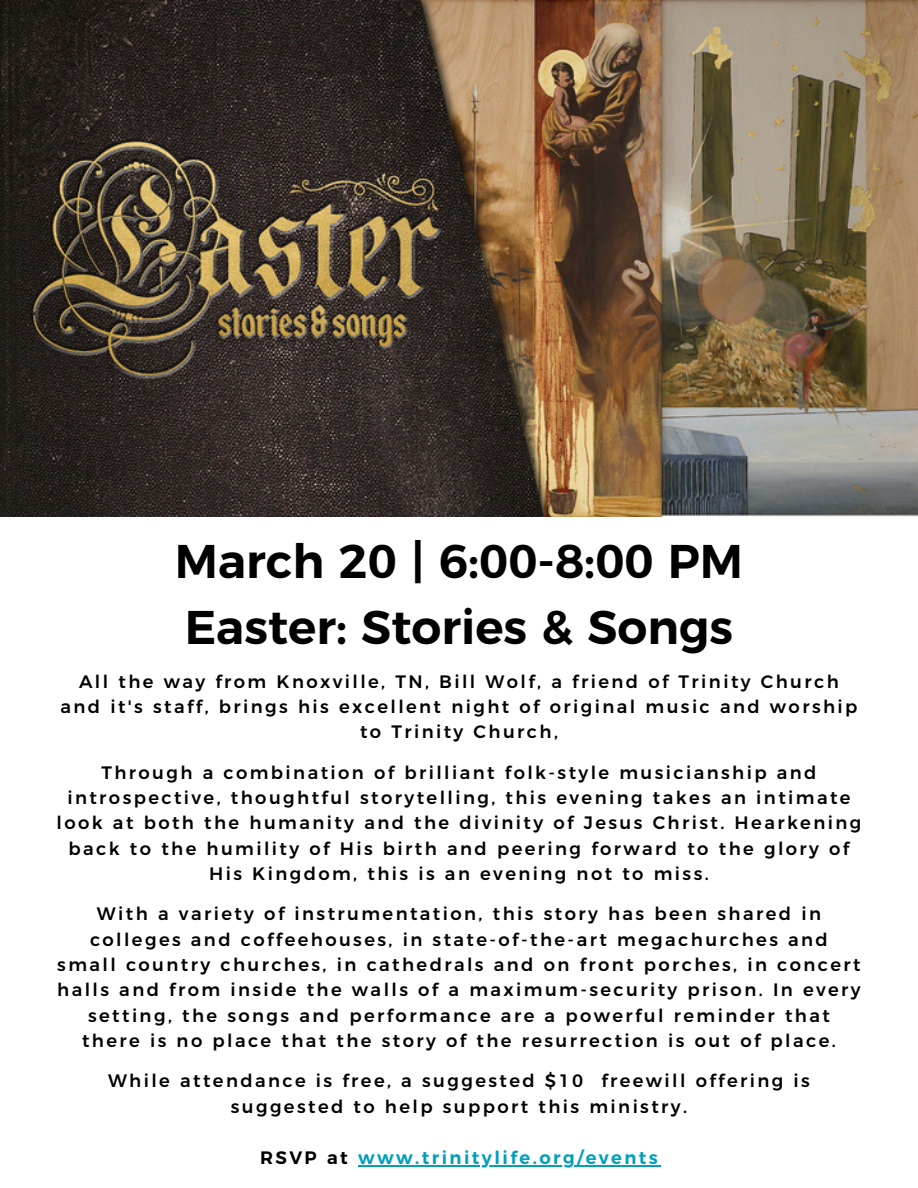
<style>
.page{position:relative;width:918px;height:1188px;background:#fff}
.page>*{position:absolute;margin:0;border:0;box-sizing:border-box;transform-origin:0 0}
.t1{font:600 47.25px/65.2px "Montserrat";color:#000}
.t2{font:500 18px/25.3px "Montserrat";letter-spacing:.135em;color:#000;text-align:center}
.t3{font:600 18px "Montserrat";letter-spacing:.135em;color:#00a0bd}
.s1{color:#000}
</style>
<div class="page">
<img style="left:0;top:0;width:918px;height:516px">
<hr style="left:358px;top:1165px;width:302px;height:2px;background:#00a0bd">
<h1 class="t1" style="left:175px;top:529px;width:570px">March 20 | 6:00-8:00 PM<br>Easter: Stories &amp; Songs</h1>
<p class="t2" style="left:60px;top:668px;width:799px">All the way from Knoxville, TN, Bill Wolf, a friend of Trinity Church and it's staff, brings his excellent night of original music and worship to Trinity Church,</p>
<p class="t2" style="left:57px;top:759px;width:806px">Through a combination of brilliant folk-style musicianship and introspective, thoughtful storytelling, this evening takes an intimate look at both the humanity and the divinity of Jesus Christ. Hearkening back to the humility of His birth and peering forward to the glory of His Kingdom, this is an evening not to miss.</p>
<p class="t2" style="left:57px;top:901px;width:805px">With a variety of instrumentation, this story has been shared in colleges and coffeehouses, in state-of-the-art megachurches and<br>small country churches, in cathedrals and on front porches, in concert halls and from inside the walls of a maximum-security prison. In every setting, the songs and performance are a powerful reminder that there is no place that the story of the resurrection is out of place.</p>
<p class="t2" style="left:108px;top:1068px;width:703px">While attendance is free, a suggested $10 freewill offering is suggested to help support this ministry.</p>
<p class="t3" style="left:260px;top:1146px;width:399px"><span class="s1">RSVP at</span> www.trinitylife.org/events</p>
</div>
